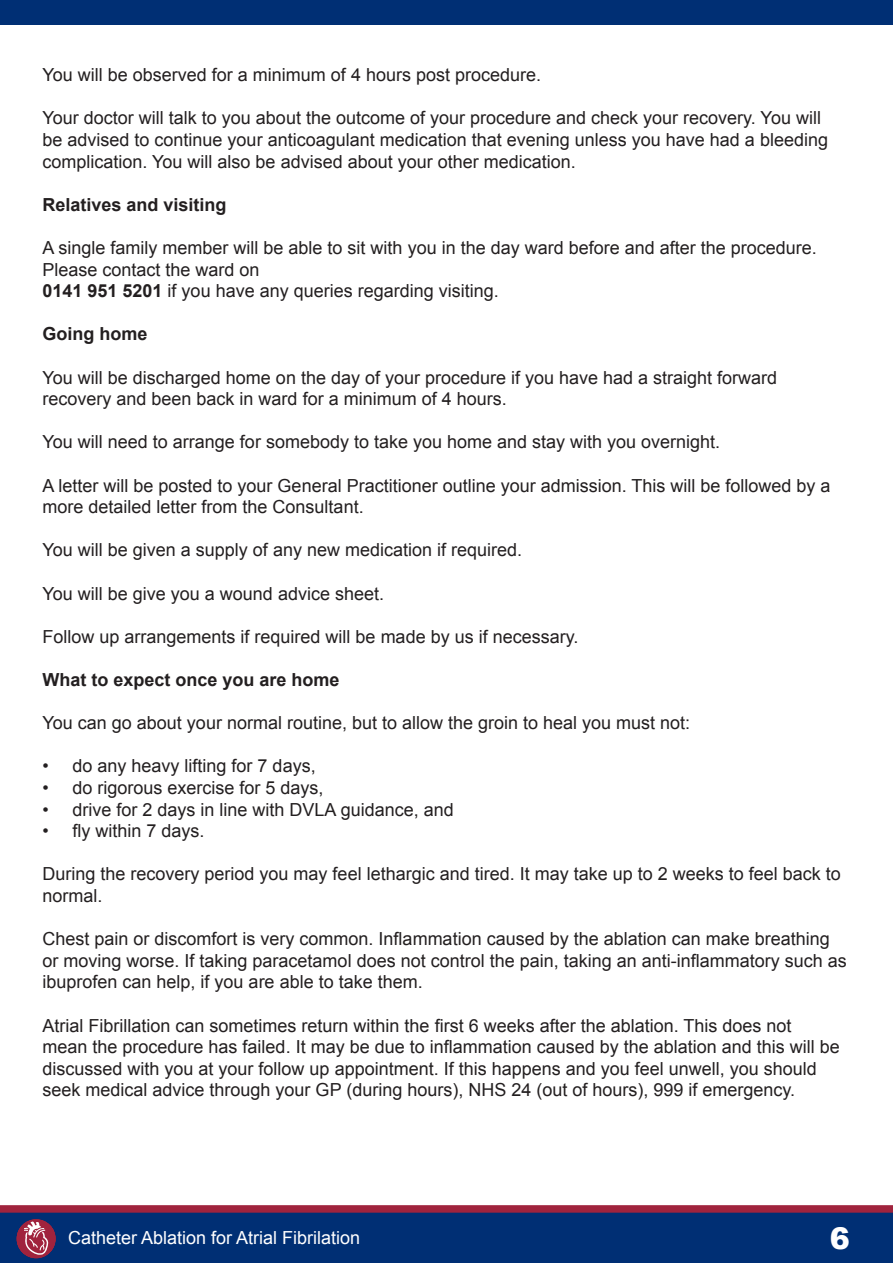
<style>
.page{position:relative;width:893px;height:1263px;background:#fff}
.page>*{position:absolute;margin:0;border:0;box-sizing:border-box;transform-origin:0 0}
.t1{font:900 30px "Arial";color:#fff}
.t2{font:18px/21.6px "Arial";color:#231f20}
.t3{font:700 18px "Arial";color:#231f20}
.t4{font:18px "Arial";color:#fff}
.s1{font-weight:700}
</style>
<div class="page">
<div style="left:0;top:1208px;width:893px;height:55px;background:#002f74"></div>
<div style="left:0;top:1205px;width:893px;height:8px;background:#a0233d"></div>
<div style="left:17px;top:1219px;width:39px;height:39px;background:#a0233d;border-radius:50%"></div>
<svg style="left:24px;top:1221px;width:25px;height:34px"></svg>
<div style="left:0;top:0;width:893px;height:25px;background:#002f74"></div>
<p class="t2" style="left:43px;top:64px;width:500px">You will be observed for a minimum of 4 hours post procedure.</p>
<p class="t2" style="left:43px;top:107px;width:787px">Your doctor will talk to you about the outcome of your procedure and check your recovery. You will be advised to continue your anticoagulant medication that evening unless you have had a bleeding complication. You will also be advised about your other medication.</p>
<p class="t3" style="left:43px;top:193px;width:186px">Relatives and visiting</p>
<p class="t2" style="left:43px;top:237px;width:776px">A single family member will be able to sit with you in the day ward before and after the procedure.<br>Please contact the ward on<br><span class="s1">0141 951 5201</span> if you have any queries regarding visiting.</p>
<p class="t3" style="left:43px;top:322px;width:107px">Going home</p>
<p class="t2" style="left:43px;top:367px;width:736px">You will be discharged home on the day of your procedure if you have had a straight forward recovery and been back in ward for a minimum of 4 hours.</p>
<p class="t2" style="left:43px;top:431px;width:679px">You will need to arrange for somebody to take you home and stay with you overnight.</p>
<p class="t2" style="left:43px;top:475px;width:790px">A letter will be posted to your General Practitioner outline your admission. This will be followed by a more detailed letter from the Consultant.</p>
<p class="t2" style="left:43px;top:539px;width:481px">You will be given a supply of any new medication if required.</p>
<p class="t2" style="left:43px;top:583px;width:343px">You will be give you a wound advice sheet.</p>
<p class="t2" style="left:43px;top:626px;width:537px">Follow up arrangements if required will be made by us if necessary.</p>
<p class="t3" style="left:43px;top:668px;width:299px">What to expect once you are home</p>
<p class="t2" style="left:43px;top:712px;width:649px">You can go about your normal routine, but to allow the groin to heal you must not:</p>
<p class="t2" style="left:43px;top:755px;width:275px">• do any heavy lifting for 7 days,</p>
<p class="t2" style="left:43px;top:777px;width:283px">• do rigorous exercise for 5 days,</p>
<p class="t2" style="left:43px;top:799px;width:413px">• drive for 2 days in line with DVLA guidance, and</p>
<p class="t2" style="left:43px;top:820px;width:164px">• fly within 7 days.</p>
<p class="t2" style="left:43px;top:863px;width:800px">During the recovery period you may feel lethargic and tired. It may take up to 2 weeks to feel back to normal.</p>
<p class="t2" style="left:43px;top:928px;width:806px">Chest pain or discomfort is very common. Inflammation caused by the ablation can make breathing or moving worse. If taking paracetamol does not control the pain, taking an anti-inflammatory such as ibuprofen can help, if you are able to take them.</p>
<p class="t2" style="left:43px;top:1015px;width:799px">Atrial Fibrillation can sometimes return within the first 6 weeks after the ablation. This does not mean the procedure has failed. It may be due to inflammation caused by the ablation and this will be discussed with you at your follow up appointment. If this happens and you feel unwell, you should seek medical advice through your GP (during hours), NHS 24 (out of hours), 999 if emergency.</p>
<p class="t4" style="left:68px;top:1226px;width:294px">Catheter Ablation for Atrial Fibrilation</p>
<h1 class="t1" style="left:830px;top:1216px;width:22px">6</h1>
</div>
